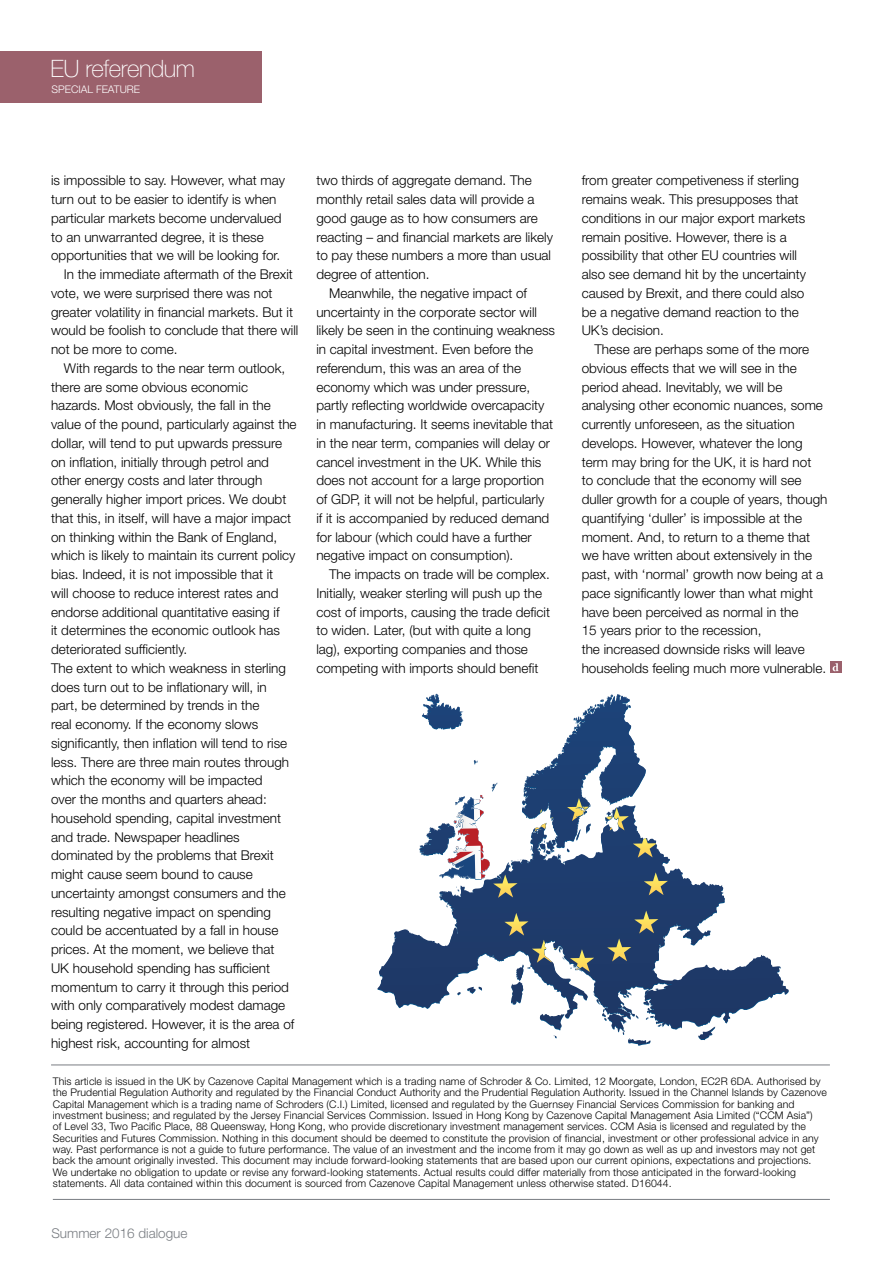
<style>
.page{position:relative;width:881px;height:1263px;background:#fff}
.page>*{position:absolute;margin:0;border:0;box-sizing:border-box;transform-origin:0 0}
.t1{font:100 24px "Helvetica Neue LT Pro";letter-spacing:-.02em;color:#fff}
.t2{font:300 13.5px/18.8px "Helvetica Neue LT Pro";color:#000}
.t3{font:300 13.5px "Helvetica Neue LT Pro";color:#797d82}
.t4{font:300 10.5px/11.4px "Helvetica Neue LT Pro";letter-spacing:.01em;color:#000}
.t5{font:300 10.5px "Helvetica Neue LT Pro";color:#fff}
</style>
<div class="page">
<hr style="left:51px;top:1064px;width:778px;height:1px;background:#797d82">
<hr style="left:53px;top:1199px;width:776px;height:1px;background:#797d82">
<svg style="left:698px;top:1033px;width:15px;height:7px"></svg>
<svg style="left:622px;top:1033px;width:29px;height:13px"></svg>
<svg style="left:377px;top:856px;width:411px;height:177px"></svg>
<svg style="left:607px;top:910px;width:51px;height:51px"></svg>
<svg style="left:570px;top:949px;width:24px;height:23px"></svg>
<svg style="left:504px;top:913px;width:60px;height:92px"></svg>
<svg style="left:419px;top:693px;width:248px;height:205px"></svg>
<div style="left:829px;top:661px;width:12px;height:12px;background:#9b616c"></div>
<svg style="left:832px;top:663px;width:6px;height:8px"></svg>
<div style="left:0;top:51px;width:261px;height:51px;background:#9b616c"></div>
<h1 class="t1" style="left:51px;top:54px;width:146px">EU referendum</h1>
<p class="t5" style="left:52px;top:83px;width:90px">SPECIAL FEATURE</p>
<p class="t2" style="left:51px;top:171px;width:235px">is impossible to say. However, what may</p>
<p class="t2" style="left:51px;top:190px;width:227px">turn out to be easier to identify is when</p>
<p class="t2" style="left:51px;top:208px;width:232px">particular markets become undervalued</p>
<p class="t2" style="left:51px;top:227px;width:214px">to an unwarranted degree, it is these</p>
<p class="t2" style="left:51px;top:246px;width:231px">opportunities that we will be looking for.</p>
<p class="t2" style="left:64px;top:265px;width:230px">In the immediate aftermath of the Brexit</p>
<p class="t2" style="left:51px;top:283px;width:223px">vote, we were surprised there was not</p>
<p class="t2" style="left:51px;top:302px;width:243px">greater volatility in financial markets. But it</p>
<p class="t2" style="left:51px;top:321px;width:249px">would be foolish to conclude that there will</p>
<p class="t2" style="left:51px;top:340px;width:128px">not be more to come.</p>
<p class="t2" style="left:64px;top:358px;width:223px">With regards to the near term outlook,</p>
<p class="t2" style="left:51px;top:377px;width:198px">there are some obvious economic</p>
<p class="t2" style="left:51px;top:396px;width:221px">hazards. Most obviously, the fall in the</p>
<p class="t2" style="left:51px;top:415px;width:247px">value of the pound, particularly against the</p>
<p class="t2" style="left:51px;top:433px;width:232px">dollar, will tend to put upwards pressure</p>
<p class="t2" style="left:51px;top:452px;width:219px">on inflation, initially through petrol and</p>
<p class="t2" style="left:51px;top:471px;width:213px">other energy costs and later through</p>
<p class="t2" style="left:51px;top:490px;width:237px">generally higher import prices. We doubt</p>
<p class="t2" style="left:51px;top:508px;width:241px">that this, in itself, will have a major impact</p>
<p class="t2" style="left:51px;top:527px;width:228px">on thinking within the Bank of England,</p>
<p class="t2" style="left:51px;top:546px;width:246px">which is likely to maintain its current policy</p>
<p class="t2" style="left:51px;top:565px;width:223px">bias. Indeed, it is not impossible that it</p>
<p class="t2" style="left:51px;top:583px;width:229px">will choose to reduce interest rates and</p>
<p class="t2" style="left:51px;top:602px;width:230px">endorse additional quantitative easing if</p>
<p class="t2" style="left:51px;top:621px;width:230px">it determines the economic outlook has</p>
<p class="t2" style="left:51px;top:640px;width:138px">deteriorated sufficiently.</p>
<p class="t2" style="left:51px;top:658px;width:236px">The extent to which weakness in sterling</p>
<p class="t2" style="left:51px;top:677px;width:217px">does turn out to be inflationary will, in</p>
<p class="t2" style="left:51px;top:696px;width:210px">part, be determined by trends in the</p>
<p class="t2" style="left:51px;top:715px;width:209px">real economy. If the economy slows</p>
<p class="t2" style="left:51px;top:733px;width:238px">significantly, then inflation will tend to rise</p>
<p class="t2" style="left:51px;top:752px;width:239px">less. There are three main routes through</p>
<p class="t2" style="left:51px;top:771px;width:213px">which the economy will be impacted</p>
<p class="t2" style="left:51px;top:790px;width:217px">over the months and quarters ahead:</p>
<p class="t2" style="left:51px;top:808px;width:231px">household spending, capital investment</p>
<p class="t2" style="left:51px;top:827px;width:190px">and trade. Newspaper headlines</p>
<p class="t2" style="left:51px;top:846px;width:224px">dominated by the problems that Brexit</p>
<p class="t2" style="left:51px;top:865px;width:203px">might cause seem bound to cause</p>
<p class="t2" style="left:51px;top:883px;width:236px">uncertainty amongst consumers and the</p>
<p class="t2" style="left:51px;top:902px;width:221px">resulting negative impact on spending</p>
<p class="t2" style="left:51px;top:921px;width:229px">could be accentuated by a fall in house</p>
<p class="t2" style="left:51px;top:940px;width:225px">prices. At the moment, we believe that</p>
<p class="t2" style="left:51px;top:958px;width:220px">UK household spending has sufficient</p>
<p class="t2" style="left:51px;top:977px;width:239px">momentum to carry it through this period</p>
<p class="t2" style="left:51px;top:996px;width:236px">with only comparatively modest damage</p>
<p class="t2" style="left:51px;top:1015px;width:245px">being registered. However, it is the area of</p>
<p class="t2" style="left:51px;top:1033px;width:201px">highest risk, accounting for almost</p>
<p class="t2" style="left:316px;top:171px;width:217px">two thirds of aggregate demand. The</p>
<p class="t2" style="left:316px;top:190px;width:220px">monthly retail sales data will provide a</p>
<p class="t2" style="left:316px;top:208px;width:223px">good gauge as to how consumers are</p>
<p class="t2" style="left:316px;top:227px;width:238px">reacting – and financial markets are likely</p>
<p class="t2" style="left:316px;top:246px;width:236px">to pay these numbers a more than usual</p>
<p class="t2" style="left:316px;top:265px;width:115px">degree of attention.</p>
<p class="t2" style="left:329px;top:283px;width:199px">Meanwhile, the negative impact of</p>
<p class="t2" style="left:316px;top:302px;width:222px">uncertainty in the corporate sector will</p>
<p class="t2" style="left:316px;top:321px;width:240px">likely be seen in the continuing weakness</p>
<p class="t2" style="left:316px;top:340px;width:218px">in capital investment. Even before the</p>
<p class="t2" style="left:316px;top:358px;width:206px">referendum, this was an area of the</p>
<p class="t2" style="left:316px;top:377px;width:215px">economy which was under pressure,</p>
<p class="t2" style="left:316px;top:396px;width:229px">partly reflecting worldwide overcapacity</p>
<p class="t2" style="left:316px;top:415px;width:238px">in manufacturing. It seems inevitable that</p>
<p class="t2" style="left:316px;top:433px;width:235px">in the near term, companies will delay or</p>
<p class="t2" style="left:316px;top:452px;width:226px">cancel investment in the UK. While this</p>
<p class="t2" style="left:316px;top:471px;width:229px">does not account for a large proportion</p>
<p class="t2" style="left:316px;top:490px;width:229px">of GDP, it will not be helpful, particularly</p>
<p class="t2" style="left:316px;top:508px;width:234px">if it is accompanied by reduced demand</p>
<p class="t2" style="left:316px;top:527px;width:217px">for labour (which could have a further</p>
<p class="t2" style="left:316px;top:546px;width:198px">negative impact on consumption).</p>
<p class="t2" style="left:329px;top:565px;width:222px">The impacts on trade will be complex.</p>
<p class="t2" style="left:316px;top:583px;width:227px">Initially, weaker sterling will push up the</p>
<p class="t2" style="left:316px;top:602px;width:235px">cost of imports, causing the trade deficit</p>
<p class="t2" style="left:316px;top:621px;width:216px">to widen. Later, (but with quite a long</p>
<p class="t2" style="left:316px;top:640px;width:213px">lag), exporting companies and those</p>
<p class="t2" style="left:316px;top:658px;width:224px">competing with imports should benefit</p>
<p class="t2" style="left:581px;top:171px;width:226px">from greater competiveness if sterling remains weak. This presupposes that conditions in our major export markets remain positive. However, there is a possibility that other EU countries will also see demand hit by the uncertainty caused by Brexit, and there could also be a negative demand reaction to the UK’s decision.</p>
<p class="t2" style="left:581px;top:340px;width:247px;text-indent:13px">These are perhaps some of the more obvious effects that we will see in the period ahead. Inevitably, we will be analysing other economic nuances, some currently unforeseen, as the situation develops. However, whatever the long term may bring for the UK, it is hard not<br>to conclude that the economy will see duller growth for a couple of years, though quantifying ‘duller’ is impossible at the moment. And, to return to a theme that we have written about extensively in the past, with ‘normal’ growth now being at a pace significantly lower than what might have been perceived as normal in the<br>15 years prior to the recession,<br>the increased downside risks will leave households feeling much more vulnerable.</p>
<p class="t4" style="left:53px;top:1075px;width:775px">This article is issued in the UK by Cazenove Capital Management which is a trading name of Schroder &amp; Co. Limited, 12 Moorgate, London, EC2R 6DA. Authorised by the Prudential Regulation Authority and regulated by the Financial Conduct Authority and the Prudential Regulation Authority. Issued in the Channel Islands by Cazenove Capital Management which is a trading name of Schroders (C.I.) Limited, licensed and regulated by the Guernsey Financial Services Commission for banking and investment business; and regulated by the Jersey Financial Services Commission. Issued in Hong Kong by Cazenove Capital Management Asia Limited (“CCM Asia”)<br>of Level 33, Two Pacific Place, 88 Queensway, Hong Kong, who provide discretionary investment management services. CCM Asia is licensed and regulated by the Securities and Futures Commission. Nothing in this document should be deemed to constitute the provision of financial, investment or other professional advice in any way. Past performance is not a guide to future performance. The value of an investment and the income from it may go down as well as up and investors may not get back the amount originally invested. This document may include forward-looking statements that are based upon our current opinions, expectations and projections.<br>We undertake no obligation to update or revise any forward-looking statements. Actual results could differ materially from those anticipated in the forward-looking statements. All data contained within this document is sourced from Cazenove Capital Management unless otherwise stated. D16044.</p>
<p class="t3" style="left:51px;top:1224px;width:138px">Summer 2016 dialogue</p>
</div>
